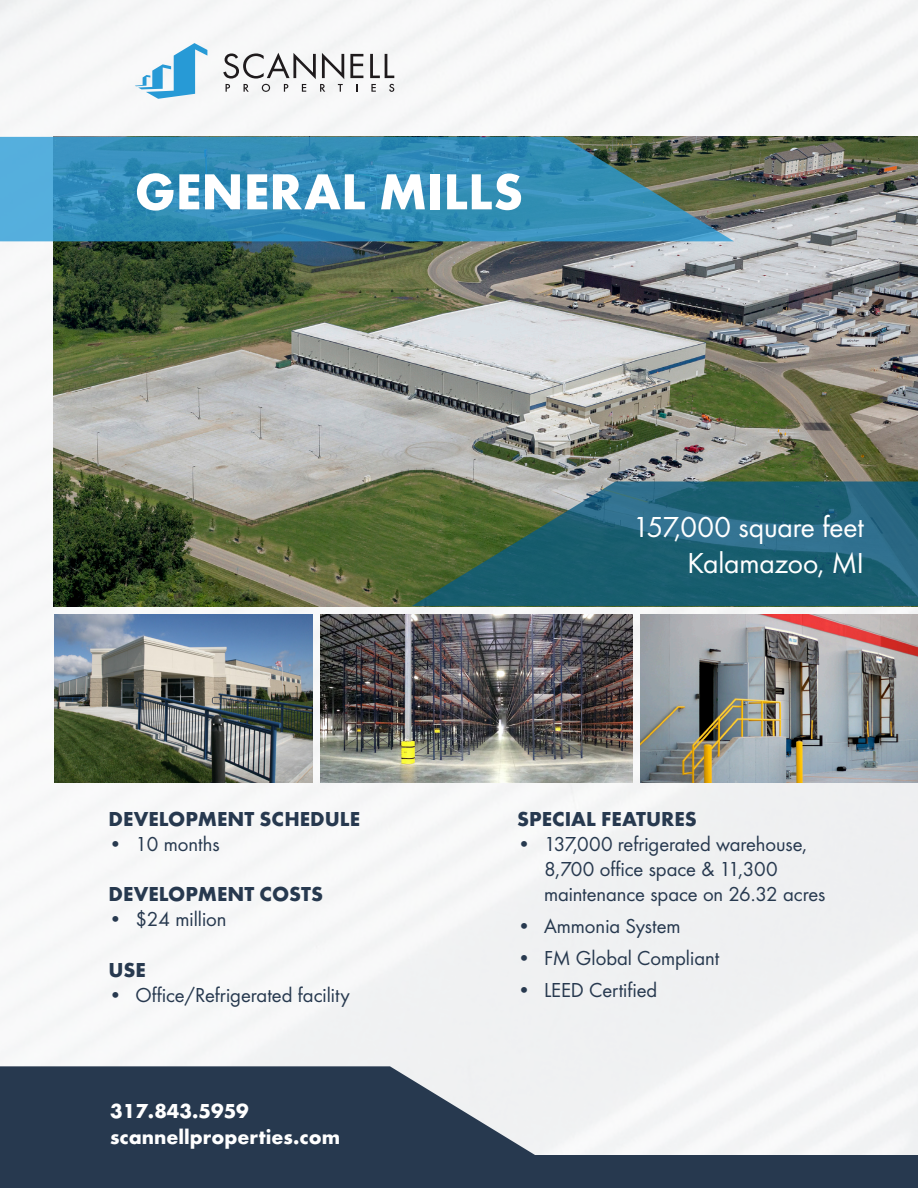
<style>
.page{position:relative;width:918px;height:1188px;background:#fff}
.page>*{position:absolute;margin:0;border:0;box-sizing:border-box;transform-origin:0 0}
.t1{font:700 52.5px "Futura";color:#fff}
.t2{font:30px "Futura Boo";letter-spacing:-.005em;color:#fff}
.t3{font:21px/25.2px "Futura Boo";color:#27394f}
.t4{font:700 21px "Futura";color:#27394f}
.t5{font:700 21px "Futura";color:#fff}
</style>
<div class="page">
<div style="left:0;top:0;width:918px;height:1156px;background:#f6f6f7"></div>
<img style="left:54px;top:137px;width:864px;height:470px">
<svg style="left:0;top:137px;width:734px;height:104px;background:#398aad"></svg>
<div style="left:0;top:1156px;width:918px;height:32px;background:#27394f"></div>
<svg style="left:350px;top:54px;width:13px;height:24px"></svg>
<svg style="left:370px;top:54px;width:24px;height:24px"></svg>
<svg style="left:223px;top:53px;width:121px;height:39px"></svg>
<svg style="left:371px;top:84px;width:5px;height:8px"></svg>
<svg style="left:389px;top:84px;width:5px;height:8px"></svg>
<svg style="left:135px;top:43px;width:72px;height:56px"></svg>
<img style="left:54px;top:615px;width:258px;height:168px">
<img style="left:320px;top:615px;width:312px;height:168px">
<img style="left:640px;top:615px;width:278px;height:168px">
<svg style="left:0;top:1066px;width:539px;height:90px;background:#435366"></svg>
<svg style="left:412px;top:481px;width:506px;height:125px;background:#2c656c"></svg>
<p class="t1" style="left:135px;top:155px;width:390px">GENERAL MILLS</p>
<p class="t2" style="left:633px;top:509px;width:233px">157,000 square feet</p>
<p class="t2" style="left:687px;top:545px;width:178px">Kalamazoo, MI</p>
<p class="t4" style="left:108px;top:804px;width:253px">DEVELOPMENT SCHEDULE</p>
<p class="t3" style="left:108px;top:831px;width:113px">• 10 months</p>
<p class="t4" style="left:108px;top:879px;width:216px">DEVELOPMENT COSTS</p>
<p class="t3" style="left:108px;top:907px;width:120px">• $24 million</p>
<p class="t4" style="left:108px;top:955px;width:39px">USE</p>
<p class="t3" style="left:108px;top:982px;width:243px">• Office/Refrigerated facility</p>
<p class="t5" style="left:110px;top:1096px;width:140px">317.843.5959</p>
<p class="t5" style="left:110px;top:1122px;width:231px">scannellproperties.com</p>
<p class="t4" style="left:517px;top:804px;width:181px">SPECIAL FEATURES</p>
<p class="t3" style="left:544px;top:831px;width:283px;text-indent:-27px">• 137,000 refrigerated warehouse,<br>8,700 office space &amp; 11,300 maintenance space on 26.32 acres</p>
<p class="t3" style="left:517px;top:913px;width:165px">• Ammonia System</p>
<p class="t3" style="left:517px;top:945px;width:204px">• FM Global Compliant</p>
<p class="t3" style="left:517px;top:977px;width:142px">• LEED Certified</p>
</div>
